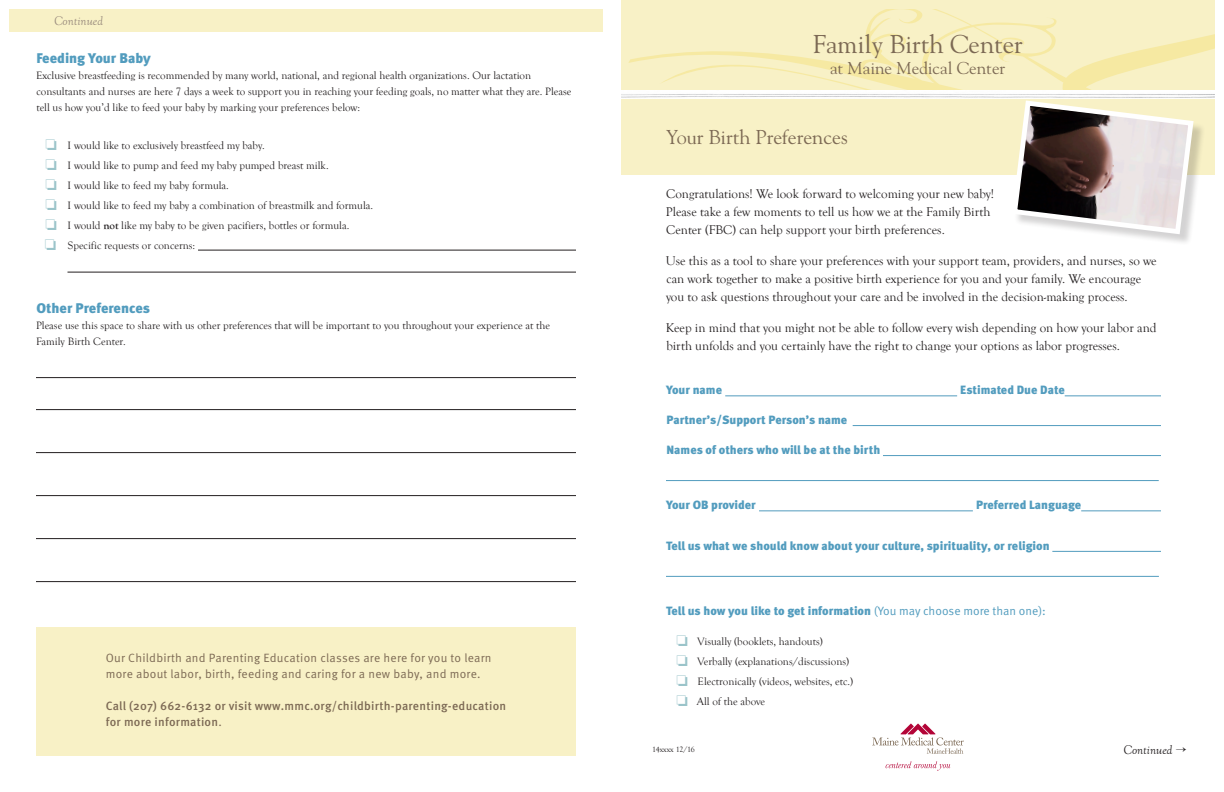
<style>
.page{position:relative;width:1224px;height:792px;background:#fff}
.page>*{position:absolute;margin:0;border:0;box-sizing:border-box;transform-origin:0 0}
.t1{font:25.7px "Goudy Std";color:#7c6954}
.t2{font:20px "Goudy Std";color:#7c6954}
.t3{font:17.1px "Goudy Std";color:#7c6954}
.initial_subhead{font:900 14px "Meta OT";color:#529cbe}
.intro{font:13px/18px "Goudy Old Style T";color:#231f20}
.bullet{font:italic 13px "Goudy Old Style T";color:#231f20}
.text-13{font:italic 13px "Goudy Old Style T";color:#998b7d}
.subhead1{font:900 12px "Meta OT";color:#529cbe}
.bullet-2{font:12px/16px "Meta OT";letter-spacing:.02em;color:#7c6954}
.bullet-3{font:500 12px/16px "Meta OT";letter-spacing:.02em;color:#7c6954}
.initial_subhead-2{font:11px/16px "Goudy Old Style T";color:#231f20}
.text{font:8px "Goudy Old Style T";color:#231f20}
.s1{color:#9bc4ca}
.s2{font-weight:700}
.s3{font-weight:400}
</style>
<div class="page">
<div style="left:621px;top:0;width:594px;height:174px;background:#f8f1c6"></div>
<svg style="left:628px;top:9px;width:587px;height:81px"></svg>
<img style="left:621px;top:90px;width:594px;height:9px">
<hr style="left:198px;top:250px;width:378px;height:1px;background:#231f20">
<hr style="left:68px;top:272px;width:508px;height:1px;background:#231f20">
<hr style="left:36px;top:377px;width:540px;height:1px;background:#231f20">
<hr style="left:36px;top:409px;width:540px;height:1px;background:#231f20">
<hr style="left:36px;top:452px;width:540px;height:1px;background:#231f20">
<hr style="left:36px;top:495px;width:540px;height:1px;background:#231f20">
<hr style="left:36px;top:538px;width:540px;height:1px;background:#231f20">
<hr style="left:36px;top:581px;width:540px;height:1px;background:#231f20">
<div style="left:9px;top:9px;width:594px;height:23px;background:#f8f1c6"></div>
<div style="left:36px;top:627px;width:540px;height:129px;background:#f8f1c6"></div>
<hr style="left:725px;top:396px;width:232px;height:1px;background:#529cbe">
<hr style="left:1065px;top:396px;width:96px;height:1px;background:#529cbe">
<hr style="left:853px;top:425px;width:308px;height:1px;background:#529cbe">
<hr style="left:883px;top:455px;width:278px;height:1px;background:#529cbe">
<hr style="left:666px;top:480px;width:493px;height:1px;background:#529cbe">
<hr style="left:759px;top:511px;width:214px;height:1px;background:#529cbe">
<hr style="left:1081px;top:511px;width:80px;height:1px;background:#529cbe">
<hr style="left:1052px;top:551px;width:109px;height:1px;background:#529cbe">
<hr style="left:666px;top:576px;width:493px;height:1px;background:#529cbe">
<svg style="left:872px;top:724px;width:92px;height:30px"></svg>
<svg style="left:886px;top:761px;width:64px;height:10px"></svg>
<div style="left:1014px;top:102px;width:192px;height:144px;background:#231f20;opacity:.2"></div>
<svg style="left:1009px;top:98px;width:187px;height:139px"></svg>
<p class="text-13" style="left:54px;top:14px;width:51px">Continued</p>
<p class="initial_subhead" style="left:36px;top:49px;width:116px">Feeding Your Baby</p>
<p class="initial_subhead-2" style="left:36px;top:67px;width:537px">Exclusive breastfeeding is recommended by many world, national, and regional health organizations. Our lactation consultants and nurses are here 7 days a week to support you in reaching your feeding goals, no matter what they are. Please tell us how you’d like to feed your baby by marking your preferences below:</p>
<p class="initial_subhead-2" style="left:45px;top:138px;width:221px"><span class="s1">❏</span> I would like to exclusively breastfeed my baby.</p>
<p class="initial_subhead-2" style="left:45px;top:158px;width:285px"><span class="s1">❏</span> I would like to pump and feed my baby pumped breast milk.</p>
<p class="initial_subhead-2" style="left:45px;top:178px;width:185px"><span class="s1">❏</span> I would like to feed my baby formula.</p>
<p class="initial_subhead-2" style="left:45px;top:198px;width:329px"><span class="s1">❏</span> I would like to feed my baby a combination of breastmilk and formula.</p>
<p class="initial_subhead-2" style="left:45px;top:218px;width:305px"><span class="s1">❏</span> I would <span class="s2">not</span> like my baby to be given pacifiers, bottles or formula.</p>
<p class="initial_subhead-2" style="left:45px;top:238px;width:152px"><span class="s1">❏</span> Specific requests or concerns:</p>
<p class="initial_subhead" style="left:36px;top:299px;width:115px">Other Preferences</p>
<p class="initial_subhead-2" style="left:36px;top:317px;width:515px">Please use this space to share with us other preferences that will be important to you throughout your experience at the<br>Family Birth Center.</p>
<p class="bullet-2" style="left:106px;top:650px;width:387px">Our Childbirth and Parenting Education classes are here for you to learn more about labor, birth, feeding and caring for a new baby, and more.</p>
<p class="bullet-3" style="left:106px;top:698px;width:402px">Call (207) 662-6132 or visit www.mmc.org/childbirth-parenting-education for more information<span class="s3">.</span></p>
<p class="t1" style="left:813px;top:28px;width:211px">Family Birth Center</p>
<p class="t3" style="left:830px;top:57px;width:177px">at Maine Medical Center</p>
<p class="t2" style="left:666px;top:125px;width:183px">Your Birth Preferences</p>
<p class="intro" style="left:666px;top:185px;width:330px">Congratulations! We look forward to welcoming your new baby!<br>Please take a few moments to tell us how we at the Family Birth<br>Center (FBC) can help support your birth preferences.</p>
<p class="intro" style="left:666px;top:252px;width:492px">Use this as a tool to share your preferences with your support team, providers, and nurses, so we can work together to make a positive birth experience for you and your family. We encourage you to ask questions throughout your care and be involved in the decision-making process.</p>
<p class="intro" style="left:666px;top:319px;width:492px">Keep in mind that you might not be able to follow every wish depending on how your labor and birth unfolds and you certainly have the right to change your options as labor progresses.</p>
<p class="subhead1" style="left:666px;top:382px;width:58px">Your name</p>
<p class="subhead1" style="left:960px;top:382px;width:106px">Estimated Due Date</p>
<p class="subhead1" style="left:667px;top:412px;width:182px">Partner’s/Support Person’s name</p>
<p class="subhead1" style="left:667px;top:442px;width:215px">Names of others who will be at the birth</p>
<p class="subhead1" style="left:666px;top:497px;width:91px">Your OB provider</p>
<p class="subhead1" style="left:976px;top:497px;width:107px">Preferred Language</p>
<p class="subhead1" style="left:666px;top:538px;width:385px">Tell us what we should know about your culture, spirituality, or religion</p>
<p class="subhead1" style="left:666px;top:604px;width:381px">Tell us how you like to get information <span class="s3">(You may choose more than one):</span></p>
<p class="initial_subhead-2" style="left:677px;top:634px;width:148px"><span class="s1">❏</span> Visually (booklets, handouts)</p>
<p class="initial_subhead-2" style="left:677px;top:654px;width:174px"><span class="s1">❏</span> Verbally (explanations/discussions)</p>
<p class="initial_subhead-2" style="left:677px;top:674px;width:178px"><span class="s1">❏</span> Electronically (videos, websites, etc.)</p>
<p class="initial_subhead-2" style="left:677px;top:694px;width:90px"><span class="s1">❏</span> All of the above</p>
<p class="text" style="left:652px;top:745px;width:44px">14xxxx 12/16</p>
<p class="bullet" style="left:1124px;top:742px;width:65px">Continued →</p>
</div>
